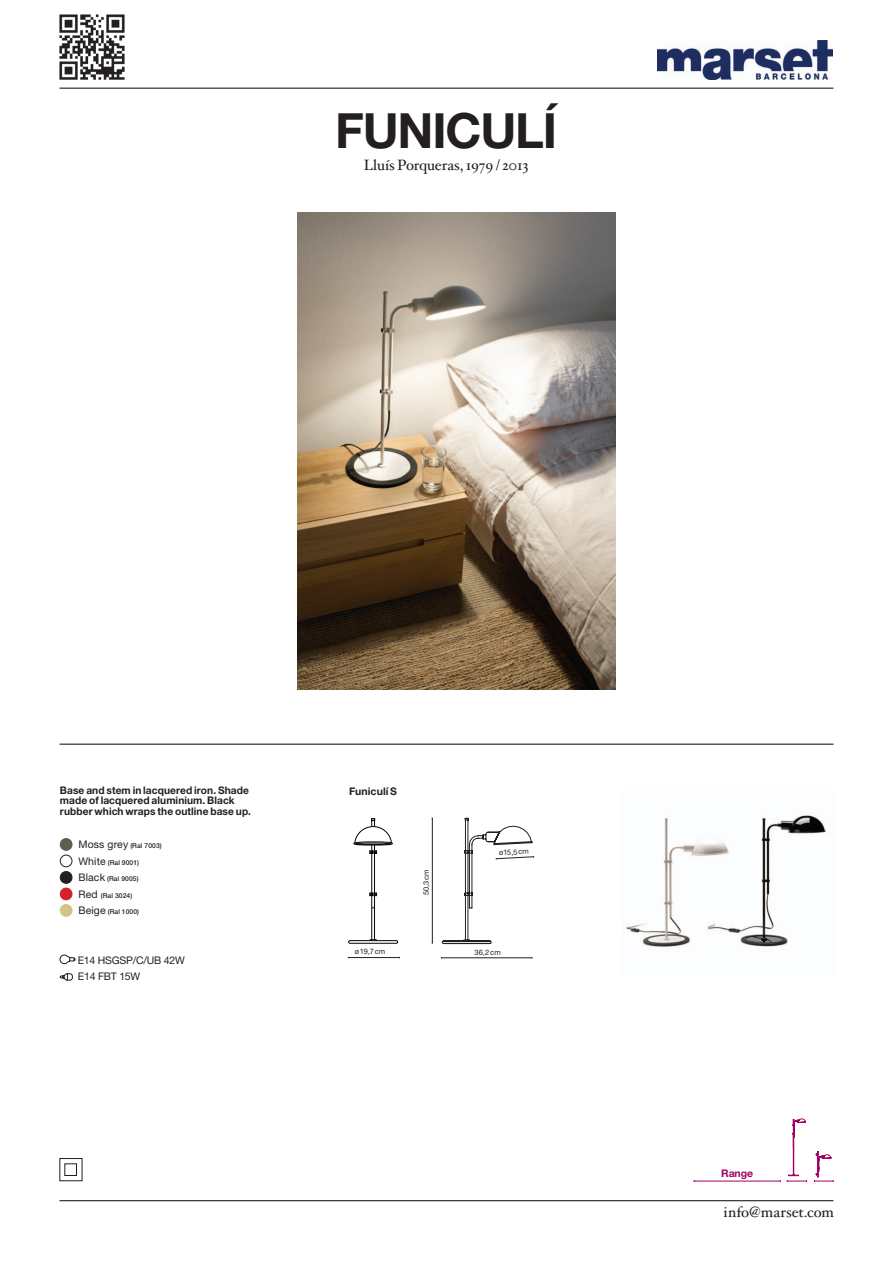
<style>
.page{position:relative;width:893px;height:1263px;background:#fff}
.page>*{position:absolute;margin:0;border:0;box-sizing:border-box;transform-origin:0 0}
.t1{font:700 48.6px "Helvetica Neue LT Std";letter-spacing:-.025em;color:#231f20}
.t2{font:15px "Hoefler Txt";letter-spacing:-.005em;color:#231f20}
.t3{font:700 10.5px/10.8px "Helvetica Neue LT Std";letter-spacing:.01em;color:#231f20}
.t4{font:10.5px/16.5px "Helvetica Neue LT Std";letter-spacing:-.02em;color:#231f20}
.t5{font:700 10.5px "Helvetica Neue LT Std";letter-spacing:-.01em;color:#a30162}
.t6{font:7.5px "Helvetica Neue LT Std";letter-spacing:.015em;color:#231f20}
.t7{font:500 6.75px "Helvetica Neue LT Std";letter-spacing:.01em;color:#231f20}
.s1{font-weight:400;font-size:10.5px}
</style>
<div class="page">
<hr style="left:59px;top:88px;width:774px;height:1px;background:#231f20">
<img style="left:657px;top:41px;width:175px;height:38px">
<hr style="left:59px;top:1200px;width:774px;height:1px;background:#231f20">
<hr style="left:60px;top:744px;width:773px;height:1px;background:#231f20">
<div style="left:60px;top:838px;width:12px;height:12px;background:#5b5f50;border-radius:50%"></div>
<div style="left:60px;top:838px;width:12px;height:13px;border:1px solid #5b5f50;border-radius:50%"></div>
<div style="left:60px;top:855px;width:12px;height:12px;border:1px solid #231f20;border-radius:50%"></div>
<div style="left:60px;top:871px;width:12px;height:12px;background:#231f20;border-radius:50%"></div>
<div style="left:60px;top:871px;width:12px;height:13px;border:1px solid #231f20;border-radius:50%"></div>
<div style="left:60px;top:888px;width:12px;height:12px;background:#d1232a;border-radius:50%"></div>
<div style="left:60px;top:888px;width:12px;height:12px;border:1px solid #d1232a;border-radius:50%"></div>
<div style="left:60px;top:904px;width:12px;height:12px;background:#d1c486;border-radius:50%"></div>
<div style="left:60px;top:904px;width:12px;height:13px;border:1px solid #d1c486;border-radius:50%"></div>
<svg style="left:60px;top:954px;width:15px;height:10px"></svg>
<svg style="left:60px;top:973px;width:13px;height:7px"></svg>
<hr style="left:348px;top:957px;width:51px;height:1px;background:#231f20">
<hr style="left:432px;top:818px;width:1px;height:125px;background:#231f20">
<div style="left:65px;top:1163px;width:12px;height:13px;border:1px solid #231f20"></div>
<img style="left:60px;top:15px;width:64px;height:64px">
<svg style="left:442px;top:818px;width:92px;height:126px"></svg>
<hr style="left:694px;top:1181px;width:86px;height:1px;background:#a30162">
<svg style="left:814px;top:1151px;width:20px;height:31px"></svg>
<svg style="left:787px;top:1118px;width:20px;height:64px"></svg>
<hr style="left:441px;top:957px;width:91px;height:1px;background:#231f20">
<div style="left:372px;top:818px;width:3px;height:122px;border:1px solid #040503"></div>
<div style="left:348px;top:940px;width:50px;height:3px;border:1px solid #040503"></div>
<svg style="left:370px;top:939px;width:6px;height:2px"></svg>
<svg style="left:369px;top:893px;width:8px;height:3px"></svg>
<div style="left:354px;top:842px;width:39px;height:3px;border:1px solid #040503;border-radius:50%"></div>
<svg style="left:354px;top:819px;width:38px;height:35px"></svg>
<img style="left:297px;top:212px;width:318px;height:477px">
<img style="left:626px;top:815px;width:200px;height:132px">
<h1 class="t1" style="left:335px;top:100px;width:223px">FUNICULÍ</h1>
<h2 class="t2" style="left:364px;top:154px;width:166px">Lluís Porqueras, 1979 / 2013</h2>
<p class="t3" style="left:60px;top:784px;width:193px">Base and stem in lacquered iron. Shade made of lacquered aluminium. Black rubber which wraps the outline base up.</p>
<p class="t7" style="left:78px;top:842px;width:85px"><span class="s1">Moss grey</span> (Ral 7003)</p>
<p class="t7" style="left:78px;top:858px;width:62px"><span class="s1">White</span> (Ral 9001)</p>
<p class="t7" style="left:78px;top:875px;width:62px"><span class="s1">Black</span> (Ral 9005)</p>
<p class="t7" style="left:78px;top:891px;width:55px"><span class="s1">Red</span> (Ral 3024)</p>
<p class="t7" style="left:78px;top:908px;width:62px"><span class="s1">Beige</span> (Ral 1000)</p>
<p class="t4" style="left:78px;top:952px;width:109px">E14 HSGSP/C/UB 42W<br>E14 FBT 15W</p>
<p class="t3" style="left:349px;top:785px;width:49px">Funiculí S</p>
<p class="t6" style="left:355px;top:946px;width:32px">ø19,7cm</p>
<p class="t6" style="left:422px;top:895px;width:28px;rotate:-90deg">50,3cm</p>
<p class="t6" style="left:499px;top:848px;width:31px;rotate:-3deg">ø15,5cm</p>
<p class="t6" style="left:474px;top:947px;width:28px">36,2cm</p>
<p class="t5" style="left:721px;top:1167px;width:33px">Range</p>
<h2 class="t2" style="left:724px;top:1201px;width:112px">info@marset.com</h2>
</div>
